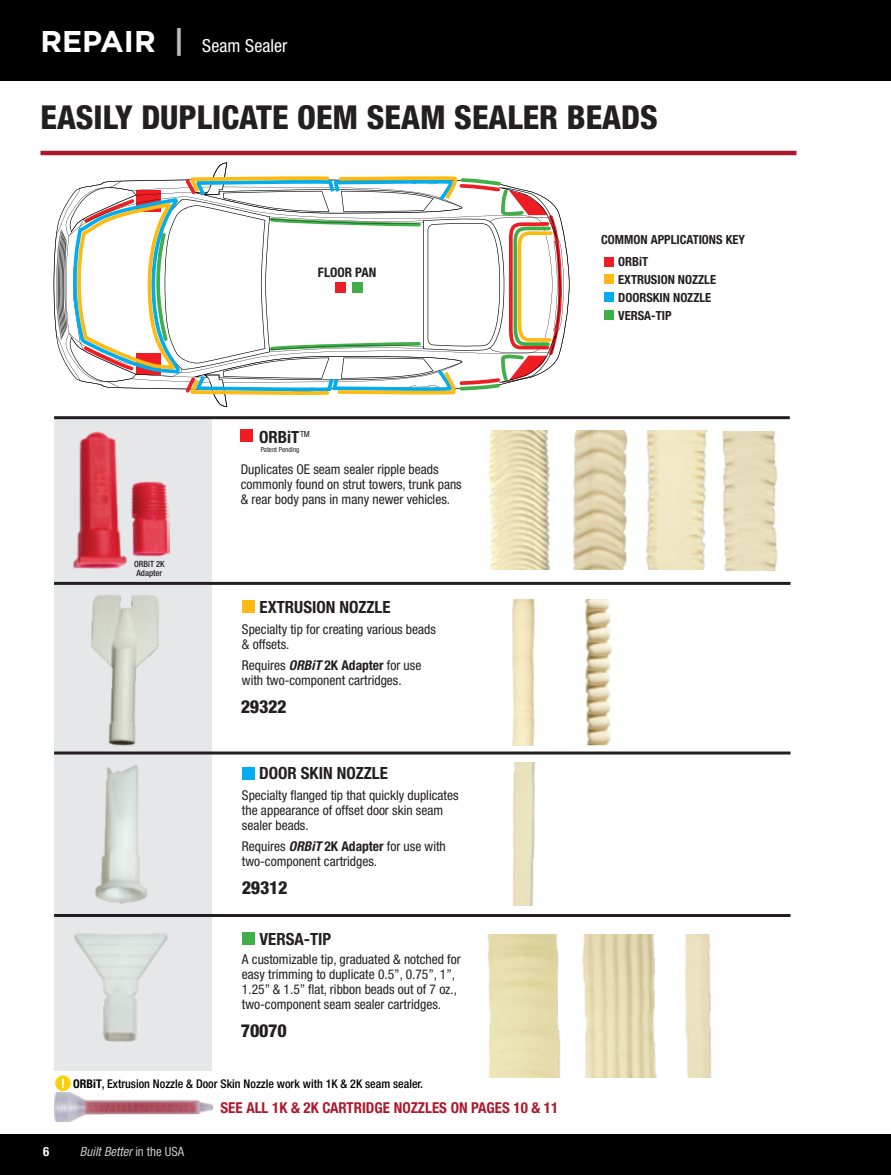
<style>
.page{position:relative;width:891px;height:1175px;background:#fff}
.page>*{position:absolute;margin:0;border:0;box-sizing:border-box;transform-origin:0 0}
.t1{font:800 condensed 33px "Helvetica Neue LT Std";color:#231f20}
.t2{font:condensed 18px "Helvetica Neue LT Std";letter-spacing:.005em;color:#fff}
.t3{font:800 condensed 18px "Helvetica Neue LT Std";letter-spacing:-.015em;color:#231f20}
.t4{font:700 condensed 16.8px "Helvetica Neue LT Std";color:#231f20}
.t5{font:700 condensed 15px "Helvetica Neue LT Std";color:#ad192c}
.t6{font:condensed 13.5px/15px "Helvetica Neue LT Std";color:#231f20}
.t7{font:700 condensed 13.2px "Helvetica Neue LT Std";color:#231f20}
.t8{font:italic condensed 12.75px "Helvetica Neue LT Std";color:#c7c8ca}
.t9{font:700 condensed 12.75px "Helvetica Neue LT Std";color:#fff}
.t10{font:700 condensed 12.6px/18px "Helvetica Neue LT Std";color:#231f20}
.t11{font:500 condensed 12px "Helvetica Neue LT Std";color:#000}
.t12{font:500 condensed 8.55px/8.6px "Helvetica Neue LT Std";color:#231f20}
.t13{font:condensed 7.05px "Helvetica Neue LT Std";color:#231f20}
.s1{font-family:"Gotham HTF";font-weight:700;font-stretch:normal;font-size:30px}
.s2{font-family:"Gotham HTF";font-weight:700;font-stretch:normal;font-size:30px;color:#bcbdc0}
.s3{font-weight:700;font-style:italic}
.s4{font-weight:700}
.s5{font-style:normal}
</style>
<div class="page">
<div style="left:0;top:0;width:891px;height:81px;background:#000"></div>
<div style="left:0;top:1134px;width:891px;height:40px;background:#000"></div>
<hr style="left:40px;top:151px;width:756px;height:4px;background:#ad192c">
<svg style="left:56px;top:162px;width:507px;height:245px"></svg>
<div style="left:604px;top:257px;width:10px;height:9px;background:#ee1d23"></div>
<div style="left:604px;top:274px;width:10px;height:10px;background:#fcba13"></div>
<div style="left:604px;top:292px;width:10px;height:10px;background:#00aeef"></div>
<div style="left:54px;top:418px;width:157px;height:653px;background:#e6e7e9"></div>
<hr style="left:54px;top:582px;width:737px;height:3px;background:#231f20">
<hr style="left:54px;top:751px;width:737px;height:3px;background:#231f20">
<hr style="left:54px;top:914px;width:737px;height:3px;background:#231f20">
<img style="left:80px;top:754px;width:86px;height:150px">
<img style="left:74px;top:933px;width:94px;height:109px">
<img style="left:91px;top:595px;width:68px;height:151px">
<img style="left:582px;top:934px;width:75px;height:143px">
<img style="left:487px;top:934px;width:74px;height:143px">
<img style="left:685px;top:934px;width:27px;height:143px">
<img style="left:512px;top:763px;width:23px;height:142px">
<img style="left:512px;top:599px;width:23px;height:146px">
<img style="left:585px;top:599px;width:27px;height:146px">
<img style="left:646px;top:430px;width:62px;height:139px">
<img style="left:722px;top:431px;width:56px;height:140px">
<img style="left:572px;top:430px;width:56px;height:139px">
<div style="left:242px;top:767px;width:12px;height:12px;background:#00aeef"></div>
<img style="left:73px;top:431px;width:97px;height:138px">
<div style="left:242px;top:600px;width:12px;height:12px;background:#fcba13"></div>
<div style="left:242px;top:932px;width:12px;height:12px;background:#40ae49"></div>
<img style="left:488px;top:430px;width:63px;height:139px">
<div style="left:241px;top:430px;width:12px;height:12px;background:#ee1d23"></div>
<hr style="left:54px;top:416px;width:736px;height:3px;background:#231f20">
<div style="left:56px;top:1076px;width:14px;height:14px;background:#fece08;border-radius:50%"></div>
<div style="left:55px;top:1075px;width:16px;height:16px;border:2px solid #fed105;border-radius:50%"></div>
<svg style="left:62px;top:1078px;width:2px;height:10px"></svg>
<img style="left:54px;top:1092px;width:158px;height:29px">
<div style="left:604px;top:310px;width:10px;height:10px;background:#40ae49"></div>
<h2 class="t2" style="left:40px;top:35px;width:249px"><span class="s1">REPAIR</span> <span class="s2">|</span> Seam Sealer</h2>
<h1 class="t1" style="left:40px;top:97px;width:619px">EASILY DUPLICATE OEM SEAM SEALER BEADS</h1>
<p class="t7" style="left:318px;top:264px;width:60px">FLOOR PAN</p>
<p class="t4" style="left:259px;top:427px;width:52px">ORBiT<sup>TM</sup></p>
<p class="t13" style="left:261px;top:445px;width:40px">Patent Pending</p>
<p class="t12" style="left:134px;top:559px;width:32px">ORBiT 2K<br>Adapter</p>
<p class="t6" style="left:241px;top:462px;width:222px">Duplicates OE seam sealer ripple beads commonly found on strut towers, trunk pans &amp; rear body pans in many newer vehicles.</p>
<p class="t4" style="left:260px;top:596px;width:132px">EXTRUSION NOZZLE</p>
<p class="t6" style="left:242px;top:621px;width:195px">Specialty tip for creating various beads &amp; offsets.</p>
<p class="t6" style="left:242px;top:657px;width:181px">Requires <span class="s3">ORBiT</span> <span class="s4">2K Adapter</span> for use with two-component cartridges.</p>
<h2 class="t3" style="left:241px;top:695px;width:47px">29322</h2>
<p class="t4" style="left:259px;top:763px;width:130px">DOOR SKIN NOZZLE</p>
<p class="t6" style="left:242px;top:787px;width:218px">Specialty flanged tip that quickly duplicates the appearance of offset door skin seam sealer beads.</p>
<p class="t6" style="left:242px;top:839px;width:205px">Requires <span class="s3">ORBiT</span> <span class="s4">2K Adapter</span> for use with two-component cartridges.</p>
<h2 class="t3" style="left:242px;top:876px;width:47px">29312</h2>
<p class="t4" style="left:260px;top:928px;width:73px">VERSA-TIP</p>
<p class="t6" style="left:242px;top:951px;width:220px">A customizable tip, graduated &amp; notched for easy trimming to duplicate 0.5”, 0.75”, 1”, 1.25” &amp; 1.5” flat, ribbon beads out of 7 oz., two-component seam sealer cartridges.</p>
<h2 class="t3" style="left:241px;top:1019px;width:47px">70070</h2>
<p class="t11" style="left:73px;top:1076px;width:351px"><span class="s4">ORBiT</span>, Extrusion Nozzle &amp; Door Skin Nozzle work with 1K &amp; 2K seam sealer.</p>
<p class="t9" style="left:43px;top:1143px;width:8px">6</p>
<p class="t8" style="left:80px;top:1143px;width:106px">Built Better <span class="s5">in the USA</span></p>
<p class="t5" style="left:221px;top:1098px;width:339px">SEE ALL 1K &amp; 2K CARTRIDGE NOZZLES ON PAGES 10 &amp; 11</p>
<p class="t10" style="left:618px;top:228px;width:128px;line-height:21.9px;text-indent:-17px">COMMON APPLICATIONS KEY<br>ORBiT</p>
<p class="t10" style="left:618px;top:270px;width:99px">EXTRUSION NOZZLE<br>DOORSKIN NOZZLE<br>VERSA-TIP</p>
</div>
